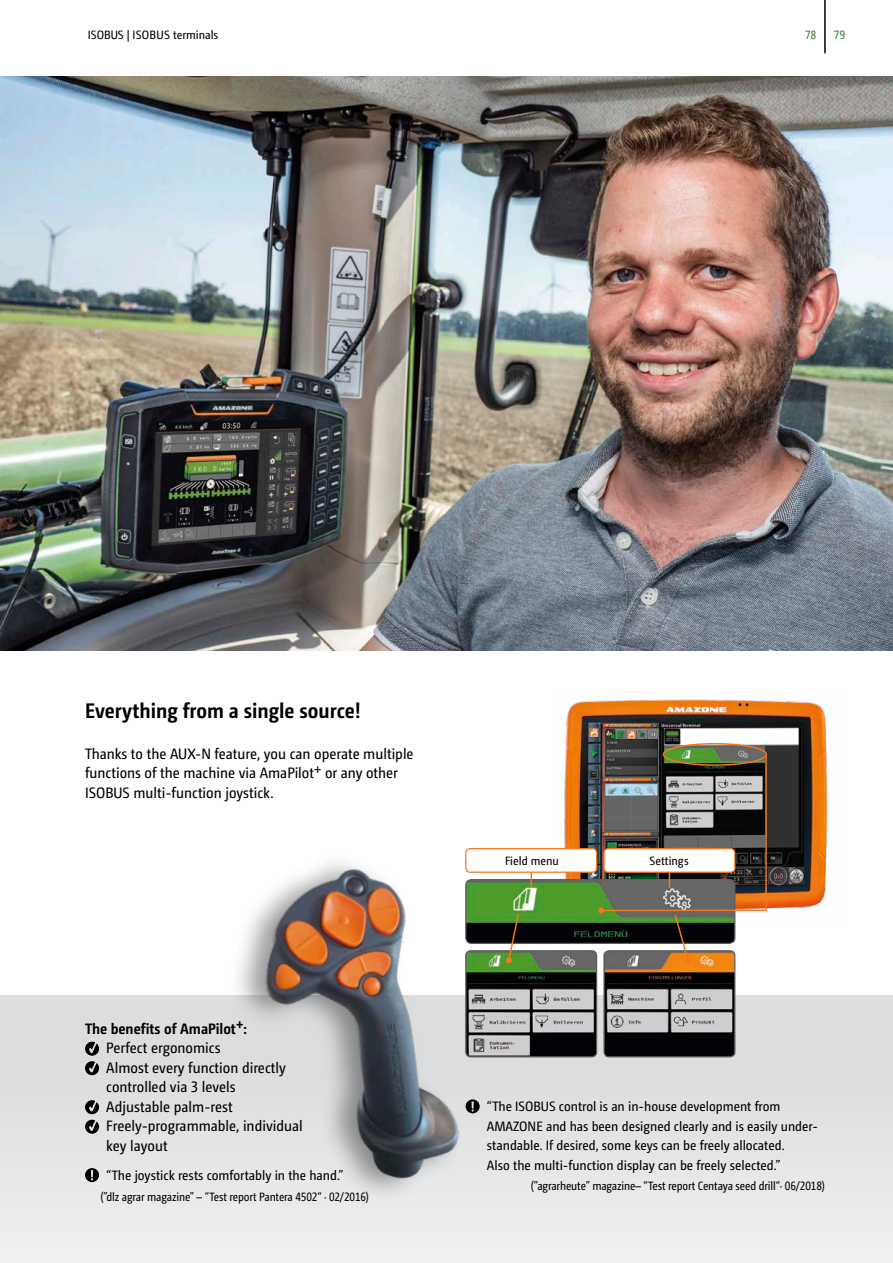
<style>
.page{position:relative;width:893px;height:1263px;background:#fff}
.page>*{position:absolute;margin:0;border:0;box-sizing:border-box;transform-origin:0 0}
.t1{font:700 21px "Camingo Dos Pro S Cd";color:#000}
.t2{font:15px/19.5px "Camingo Dos Pro S Cd";color:#000}
.t3{font:700 15px "Camingo Dos Pro S Cd";color:#000}
.t4{font:13.5px/19.5px "Camingo Dos Pro S Cd";color:#000}
.t5{font:12px "Camingo Dos Pro S Cd";letter-spacing:-.01em;color:#000;scale:.95 1}
.t6{font:12px "Camingo Dos Pro S Cd";letter-spacing:-.01em;color:#000}
.t7{font:12px "Camingo Dos Pro S Cd";color:#3c803f}
</style>
<div class="page">
<div style="left:0;top:1071px;width:893px;height:192px;background:#e7e8e9"></div>
<div style="left:0;top:995px;width:893px;height:76px;background:#dcddde"></div>
<img style="left:0;top:77px;width:893px;height:574px">
<img style="left:238px;top:862px;width:300px;height:330px">
<img style="left:564px;top:699px;width:264px;height:223px">
<img style="left:605px;top:952px;width:130px;height:105px">
<div style="left:603px;top:950px;width:132px;height:107px;border:1px solid #5c5f5f;border-radius:5px"></div>
<img style="left:466px;top:880px;width:269px;height:63px">
<div style="left:465px;top:879px;width:270px;height:65px;border:1px solid #5c5f5f;border-radius:6px"></div>
<div style="left:663px;top:743px;width:104px;height:23px;border:1px solid #f4791f;border-radius:50%"></div>
<img style="left:466px;top:952px;width:131px;height:105px">
<div style="left:465px;top:950px;width:132px;height:107px;border:1px solid #5c5f5f;border-radius:5px"></div>
<svg style="left:669px;top:873px;width:1px;height:15px"></svg>
<hr style="left:765px;top:754px;width:2px;height:156px;background:#f4791f">
<hr style="left:530px;top:860px;width:2px;height:28px;background:#f4791f">
<div style="left:604px;top:849px;width:131px;height:23px;background:#fff;border-radius:4px"></div>
<div style="left:603px;top:848px;width:132px;height:25px;border:1px solid #f4791f;border-radius:4px"></div>
<div style="left:466px;top:849px;width:131px;height:23px;background:#fff;border-radius:4px"></div>
<div style="left:465px;top:848px;width:132px;height:25px;border:1px solid #f4791f;border-radius:4px"></div>
<svg style="left:507px;top:912px;width:13px;height:50px"></svg>
<div style="left:506px;top:957px;width:6px;height:7px;background:#f4791f;border-radius:3px"></div>
<svg style="left:673px;top:913px;width:17px;height:49px"></svg>
<div style="left:685px;top:957px;width:6px;height:7px;background:#f4791f;border-radius:3px"></div>
<hr style="left:601px;top:909px;width:166px;height:2px;background:#f4791f">
<svg style="left:598px;top:908px;width:6px;height:5px"></svg>
<hr style="left:825px;top:0;width:1px;height:53px;background:#000">
<svg style="left:466px;top:1099px;width:14px;height:14px"></svg>
<svg style="left:85px;top:1042px;width:14px;height:33px"></svg>
<svg style="left:85px;top:1100px;width:14px;height:14px"></svg>
<svg style="left:85px;top:1120px;width:14px;height:14px"></svg>
<svg style="left:85px;top:1168px;width:14px;height:14px"></svg>
<p class="t6" style="left:88px;top:28px;width:132px">ISOBUS | ISOBUS terminals</p>
<p class="t7" style="left:805px;top:28px;width:13px">78</p>
<p class="t7" style="left:833px;top:28px;width:13px">79</p>
<h1 class="t1" style="left:85px;top:697px;width:277px">Everything from a single source!</h1>
<p class="t2" style="left:85px;top:743px;width:330px">Thanks to the AUX-N feature, you can operate multiple functions of the machine via AmaPilot+ or any other<br>ISOBUS multi-function joystick.</p>
<p class="t3" style="left:85px;top:1020px;width:163px">The benefits of AmaPilot+:</p>
<p class="t2" style="left:106px;top:1038px;width:198px">Perfect ergonomics<br>Almost every function directly controlled via 3 levels<br>Adjustable palm-rest<br>Freely-programmable, individual key layout</p>
<p class="t4" style="left:106px;top:1165px;width:239px">“The joystick rests comfortably in the hand.”</p>
<p class="t5" style="left:100px;top:1189px;width:284px">(”dlz agrar magazine” – “Test report Pantera 4502“ · 02/2016)</p>
<p class="t6" style="left:505px;top:853px;width:55px">Field menu</p>
<p class="t6" style="left:650px;top:853px;width:41px">Settings</p>
<p class="t4" style="left:487px;top:1097px;width:333px">“The ISOBUS control is an in-house development from AMAZONE and has been designed clearly and is easily under&shy;standable. If desired, some keys can be freely allocated.<br>Also the multi-function display can be freely selected.”</p>
<p class="t5" style="left:531px;top:1179px;width:311px">(”agrarheute” magazine– “Test report Centaya seed drill“· 06/2018)</p>
</div>
